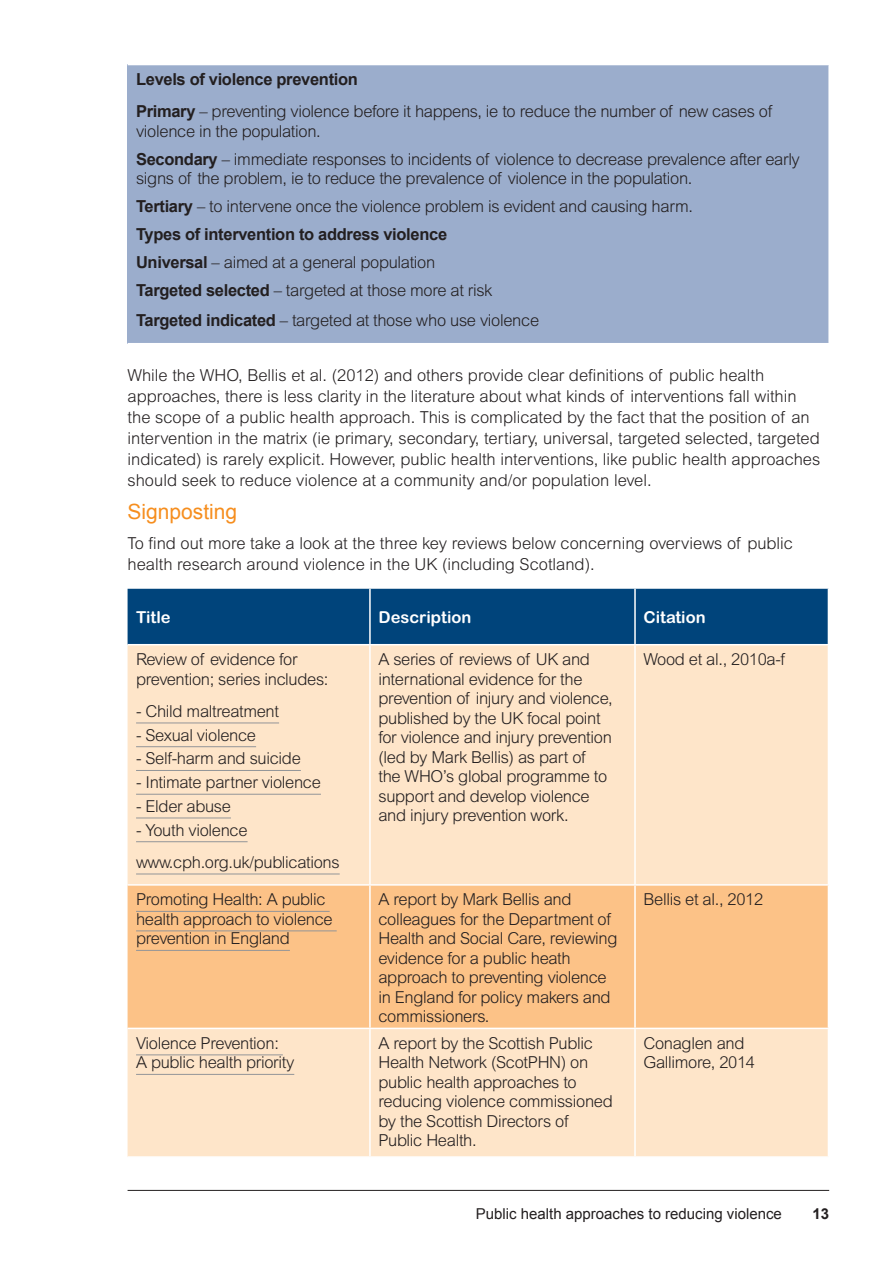
<style>
.page{position:relative;width:893px;height:1263px;background:#fff}
.page>*{position:absolute;margin:0;border:0;box-sizing:border-box;transform-origin:0 0}
.A4_Intro_paragraph{font:21px "Arial";color:#f68e1e}
.A4_table_copy{font:300 16.5px/19.5px "Arial MT Std";letter-spacing:-.02em;color:#231f20}
.A4_Body{font:300 16.5px/21px "Arial MT Std";color:#231f20}
.A4_table_copy-2{font:700 16.5px "Arial";letter-spacing:-.02em;color:#231f20}
.A4_table_heading{font:700 16.5px "Arial Rounded MT";color:#fff}
.t1{font:15px "Arial";color:#231f20}
.t2{font:700 15px "Arial";color:#231f20}
.s1{font-family:"Arial";font-weight:700}
</style>
<div class="page">
<hr style="left:128px;top:1190px;width:701px;height:1px;background:#231f20">
<div style="left:128px;top:65px;width:701px;height:279px;background:#9badcc"></div>
<hr style="left:828px;top:65px;width:2px;height:278px;background:#fff">
<hr style="left:128px;top:343px;width:702px;height:1px;background:#fff">
<div style="left:128px;top:589px;width:700px;height:55px;background:#00447b"></div>
<div style="left:128px;top:645px;width:700px;height:511px;background:#fee5c9"></div>
<div style="left:128px;top:886px;width:700px;height:142px;background:#fcc287"></div>
<hr style="left:369px;top:589px;width:2px;height:55px;background:#fff">
<hr style="left:634px;top:589px;width:2px;height:55px;background:#fff">
<hr style="left:369px;top:645px;width:2px;height:239px;background:#fff">
<hr style="left:634px;top:645px;width:2px;height:239px;background:#fff">
<hr style="left:128px;top:884px;width:242px;height:2px;background:#fff">
<hr style="left:370px;top:884px;width:265px;height:2px;background:#fff">
<hr style="left:369px;top:886px;width:2px;height:142px;background:#fff">
<hr style="left:635px;top:884px;width:194px;height:2px;background:#fff">
<hr style="left:634px;top:886px;width:2px;height:142px;background:#fff">
<hr style="left:128px;top:1028px;width:242px;height:1px;background:#fff">
<hr style="left:370px;top:1028px;width:265px;height:1px;background:#fff">
<hr style="left:369px;top:1029px;width:2px;height:127px;background:#fff">
<hr style="left:635px;top:1028px;width:194px;height:1px;background:#fff">
<hr style="left:634px;top:1029px;width:2px;height:127px;background:#fff">
<hr style="left:136px;top:722px;width:143px;height:1px;background:#939598">
<hr style="left:136px;top:746px;width:120px;height:1px;background:#939598">
<hr style="left:136px;top:770px;width:165px;height:1px;background:#939598">
<hr style="left:136px;top:794px;width:185px;height:1px;background:#939598">
<hr style="left:136px;top:818px;width:95px;height:1px;background:#939598">
<hr style="left:136px;top:841px;width:112px;height:1px;background:#939598">
<hr style="left:136px;top:874px;width:204px;height:1px;background:#939598">
<hr style="left:136px;top:911px;width:194px;height:1px;background:#939598">
<hr style="left:136px;top:930px;width:201px;height:1px;background:#939598">
<hr style="left:136px;top:950px;width:154px;height:1px;background:#939598">
<hr style="left:136px;top:1054px;width:147px;height:1px;background:#939598">
<hr style="left:136px;top:1074px;width:158px;height:1px;background:#939598">
<p class="A4_table_copy-2" style="left:136px;top:68px;width:223px">Levels of violence prevention</p>
<p class="A4_table_copy" style="left:136px;top:102px;width:638px"><span class="s1">Primary</span> – preventing violence before it happens, ie to reduce the number of new cases of violence in the population.</p>
<p class="A4_table_copy" style="left:136px;top:149px;width:665px"><span class="s1">Secondary</span> – immediate responses to incidents of violence to decrease prevalence after early signs of the problem, ie to reduce the prevalence of violence in the population.</p>
<p class="A4_table_copy" style="left:136px;top:197px;width:558px"><span class="s1">Tertiary</span> – to intervene once the violence problem is evident and causing harm.</p>
<p class="A4_table_copy-2" style="left:136px;top:224px;width:313px">Types of intervention to address violence</p>
<p class="A4_table_copy" style="left:136px;top:253px;width:301px"><span class="s1">Universal</span> – aimed at a general population</p>
<p class="A4_table_copy" style="left:136px;top:281px;width:358px"><span class="s1">Targeted selected</span> – targeted at those more at risk</p>
<p class="A4_table_copy" style="left:136px;top:310px;width:405px"><span class="s1">Targeted indicated</span> – targeted at those who use violence</p>
<p class="A4_Body" style="left:128px;top:364px;width:694px">While the WHO, Bellis et al. (2012) and others provide clear definitions of public health approaches, there is less clarity in the literature about what kinds of interventions fall within the scope of a public health approach. This is complicated by the fact that the position of an intervention in the matrix (ie primary, secondary, tertiary, universal, targeted selected, targeted indicated) is rarely explicit. However, public health interventions, like public health approaches should seek to reduce violence at a community and/or population level.</p>
<p class="A4_Intro_paragraph" style="left:128px;top:498px;width:111px">Signposting</p>
<p class="A4_Body" style="left:128px;top:533px;width:667px">To find out more take a look at the three key reviews below concerning overviews of public health research around violence in the UK (including Scotland).</p>
<p class="A4_table_heading" style="left:136px;top:607px;width:36px">Title</p>
<p class="A4_table_heading" style="left:378px;top:607px;width:95px">Description</p>
<p class="A4_table_heading" style="left:643px;top:607px;width:64px">Citation</p>
<p class="A4_table_copy" style="left:136px;top:650px;width:194px">Review of evidence for prevention; series includes:</p>
<p class="A4_table_copy" style="left:136px;top:701px;width:145px">- Child maltreatment</p>
<p class="A4_table_copy" style="left:136px;top:725px;width:122px">- Sexual violence</p>
<p class="A4_table_copy" style="left:136px;top:749px;width:166px">- Self-harm and suicide</p>
<p class="A4_table_copy" style="left:136px;top:773px;width:186px">- Intimate partner violence</p>
<p class="A4_table_copy" style="left:136px;top:796px;width:96px">- Elder abuse</p>
<p class="A4_table_copy" style="left:136px;top:820px;width:113px">- Youth violence</p>
<p class="A4_table_copy" style="left:136px;top:852px;width:205px">www.cph.org.uk/publications</p>
<p class="A4_table_copy" style="left:378px;top:650px;width:236px">A series of reviews of UK and international evidence for the prevention of injury and violence, published by the UK focal point for violence and injury prevention (led by Mark Bellis) as part of<br>the WHO’s global programme to support and develop violence and injury prevention work.</p>
<p class="A4_table_copy" style="left:643px;top:650px;width:143px">Wood et al., 2010a-f</p>
<p class="A4_table_copy" style="left:136px;top:890px;width:198px">Promoting Health: A public health approach to violence prevention in England</p>
<p class="A4_table_copy" style="left:378px;top:890px;width:241px">A report by Mark Bellis and colleagues for the Department of<br>Health and Social Care, reviewing evidence for a public heath approach to preventing violence in England for policy makers and commissioners.</p>
<p class="A4_table_copy" style="left:643px;top:890px;width:121px">Bellis et al., 2012</p>
<p class="A4_table_copy" style="left:136px;top:1033px;width:160px">Violence Prevention:<br>A public health priority</p>
<p class="A4_table_copy" style="left:378px;top:1033px;width:236px">A report by the Scottish Public<br>Health Network (ScotPHN) on public health approaches to reducing violence commissioned by the Scottish Directors of<br>Public Health.</p>
<p class="A4_table_copy" style="left:643px;top:1033px;width:113px">Conaglen and<br>Gallimore, 2014</p>
<p class="t1" style="left:476px;top:1203px;width:307px">Public health approaches to reducing violence</p>
<p class="t2" style="left:812px;top:1203px;width:18px">13</p>
</div>
